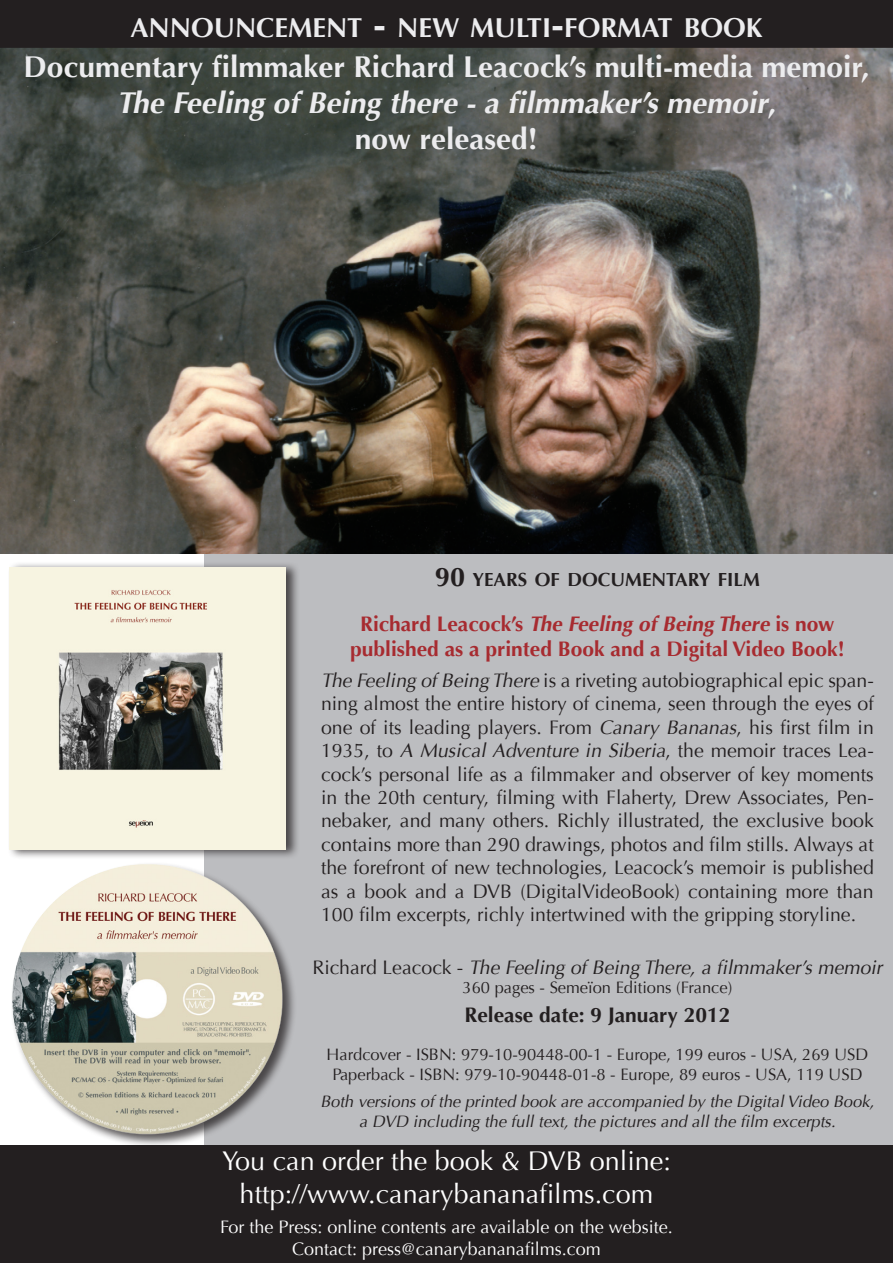
<style>
.page{position:relative;width:893px;height:1263px;background:#fff}
.page>*{position:absolute;margin:0;border:0;box-sizing:border-box;transform-origin:0 0}
.t1{font:700 30px "Optima";color:#ececee}
.t2{font:italic 700 30px "Optima";color:#ececee}
.t3{font:700 27.3px "Optima";color:#ececee}
.t4{font:27px "Optima";color:#fff}
.t5{font:700 21px "Optima";color:#a72b30}
.t6{font:italic 700 21px "Optima";color:#a72b30}
.t7{font:700 21px "Optima";color:#231f20}
.t8{font:19.5px/23.4px "Optima";color:#231f20;text-align:justify}
.t9{font:italic 19.5px "Optima";color:#231f20}
.t10{font:700 18.9px "Optima";color:#231f20}
.t11{font:18px "Optima";color:#fff}
.t12{font:16.5px "Optima";color:#231f20}
.t13{font:italic 16.5px "Optima";color:#231f20}
.s1{font-size:39px}
.s2{font-style:normal}
.s3{font-size:27px}
.s4{font-style:italic}
</style>
<div class="page">
<div style="left:205px;top:511px;width:688px;height:634px;background:#bcbdc0"></div>
<img style="left:0;top:48px;width:893px;height:505px">
<div style="left:1px;top:1px;width:891px;height:46px;background:#231f20"></div>
<div style="left:0;top:0;width:893px;height:48px;border:2px solid #231f20"></div>
<div style="left:8px;top:562px;width:292px;height:298px;background:#231f20;opacity:.75"></div>
<img style="left:10px;top:568px;width:276px;height:281px">
<div style="left:11px;top:862px;width:286px;height:286px;background:#231f20;opacity:.75"></div>
<img style="left:11px;top:861px;width:275px;height:275px">
<div style="left:0;top:1145px;width:893px;height:118px;background:#231f20"></div>
<p class="t3" style="left:130px;top:12px;width:634px">ANNOUNCEMENT <span class="s1">-</span> NEW MULTI<span class="s1">-</span>FORMAT BOOK</p>
<p class="t1" style="left:24px;top:49px;width:847px">Documentary filmmaker Richard Leacock’s multi-media memoir,</p>
<p class="t2" style="left:117px;top:85px;width:661px">The Feeling of Being there - a filmmaker’s memoir<span class="s2">,</span></p>
<p class="t1" style="left:355px;top:121px;width:185px">now released!</p>
<p class="t10" style="left:435px;top:569px;width:326px"><span class="s3">90</span> YEARS OF DOCUMENTARY FILM</p>
<p class="t6" style="left:360px;top:612px;width:476px"><span class="s2">Richard Leacock’s</span> The Feeling of Being There <span class="s2">is now</span></p>
<p class="t5" style="left:350px;top:637px;width:496px">published as a printed Book and a Digital Video Book!</p>
<p class="t8" style="left:321px;top:669px;width:554px"><span class="s4">The Feeling of Being There</span> is a riveting autobiographical epic span&shy;ning almost the entire history of cinema, seen through the eyes of one of its leading players. From <span class="s4">Canary Bananas</span>, his first film in 1 9 3 5 , to <span class="s4">A Musical Adventure in Siberia</span>, t h e m e m o i r t ra c es L ea - cock’s personal life as a filmmaker and observer of key moments in the 20th century, filming with Flaherty, Drew Associates, Pen&shy;nebaker, and many others. Richly illustrated, the exclusive book contains more than 290 drawings, photos and film stills. Always at the forefront of new technologies, Leacock’s memoir is published as a book and a DVB (DigitalVideoBook) containing more than 100 film excerpts, richly intertwined with the gripping storyline.</p>
<p class="t9" style="left:312px;top:956px;width:575px"><span class="s2">R i c h a rd L e a c o c k -</span> The Feeling of Being There, a filmmaker’s memoir</p>
<p class="t12" style="left:463px;top:978px;width:271px">360 pages - Semeïon Editions (France)</p>
<p class="t7" style="left:464px;top:1003px;width:267px">Release date: 9 January 2012</p>
<p class="t12" style="left:327px;top:1045px;width:543px">Hardcover - ISBN: 979-10-90448-00-1 - Europe, 199 euros - USA, 269 USD</p>
<p class="t12" style="left:332px;top:1065px;width:532px">Paperback - ISBN: 979-10-90448-01-8 - Europe, 89 euros - USA, 119 USD</p>
<p class="t13" style="left:320px;top:1092px;width:559px">Both versions of the printed book are accompanied by the DigitalVideo Book,</p>
<p class="t13" style="left:359px;top:1111px;width:481px">a DVD including the full text, the pictures and all the film excerpts.</p>
<p class="t4" style="left:222px;top:1145px;width:450px">You can order the book &amp; DVB online:</p>
<p class="t4" style="left:240px;top:1178px;width:415px">http://www.canarybananafilms.com</p>
<p class="t11" style="left:220px;top:1216px;width:454px">For the Press: online contents are available on the website.</p>
<p class="t11" style="left:292px;top:1238px;width:310px">Contact: press@canarybananafilms.com</p>
</div>
